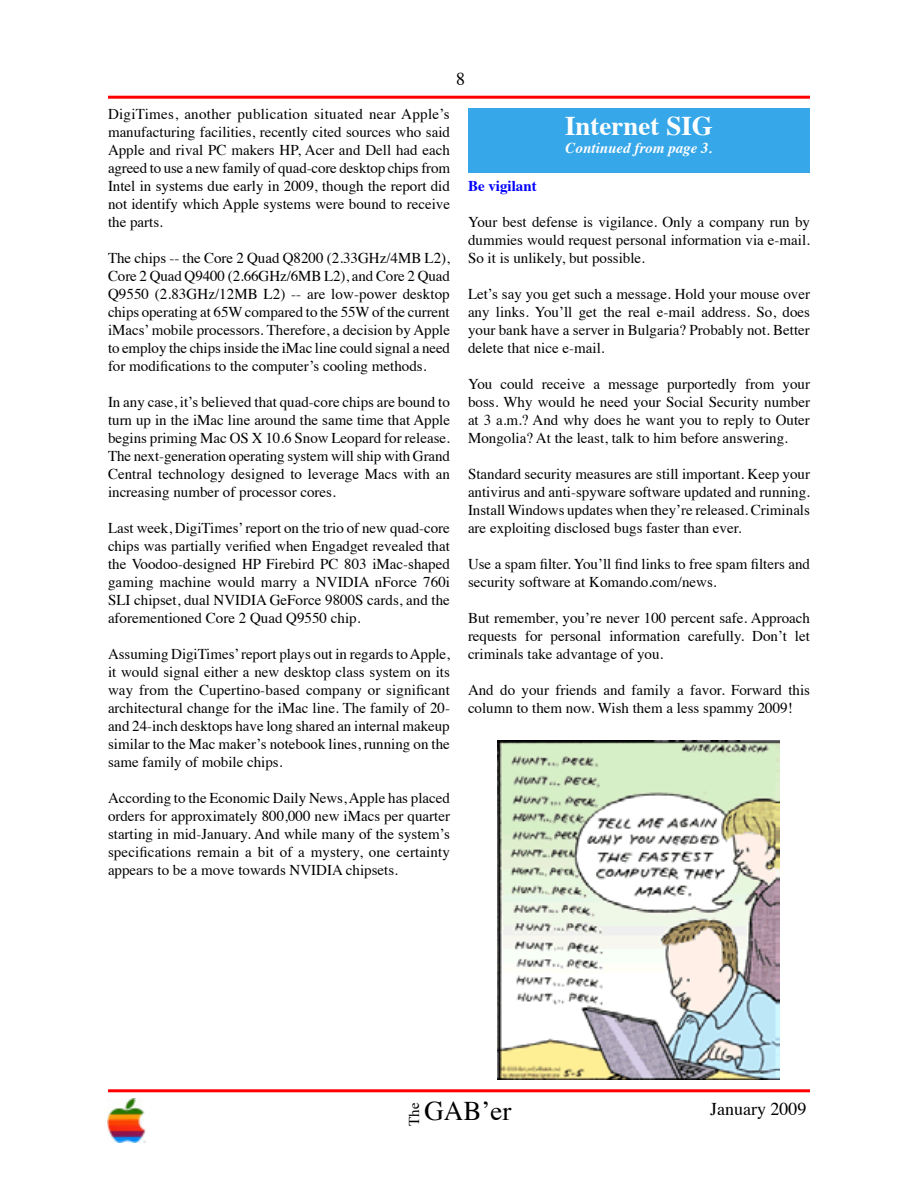
<style>
.page{position:relative;width:918px;height:1188px;background:#fff}
.page>*{position:absolute;margin:0;border:0;box-sizing:border-box;transform-origin:0 0}
.t1{font:700 27px "Times";color:#fff}
.t2{font:27px "Times";color:#000}
.t3{font:18px "Times";color:#000}
.t4{font:15px/18px "Times";color:#000;text-align:justify}
.t5{font:italic 700 15px "Times";color:#fff}
.t6{font:700 15px "Times";color:#00f}
</style>
<div class="page">
<img style="left:108px;top:1099px;width:38px;height:43px">
<hr style="left:108px;top:96px;width:702px;height:3px;background:#f00">
<hr style="left:108px;top:1089px;width:702px;height:3px;background:#f00">
<div style="left:468px;top:108px;width:342px;height:65px;background:#36a7e9"></div>
<img style="left:497px;top:741px;width:282px;height:339px">
<p class="t3" style="left:456px;top:62px;width:10px">8</p>
<p class="t4" style="left:108px;top:104px;width:344px">DigiTimes, another publication situated near Apple’s manufacturing facilities, recently cited sources who said Apple and rival PC makers HP, Acer and Dell had each agreed to use a new family of quad-core desktop chips from Intel in systems due early in 2009, though the report did not identify which Apple systems were bound to receive the parts.</p>
<p class="t4" style="left:108px;top:248px;width:344px">The chips -- the Core 2 Quad Q8200 (2.33GHz/4MB L2), Core 2 Quad Q9400 (2.66GHz/6MB L2), and Core 2 Quad Q9550 (2.83GHz/12MB L2) -- are low-power desktop chips operating at 65W compared to the 55W of the current iMacs’ mobile processors. Therefore, a decision by Apple to employ the chips inside the iMac line could signal a need for modifications to the computer’s cooling methods.</p>
<p class="t4" style="left:108px;top:392px;width:344px">In any case, it’s believed that quad-core chips are bound to turn up in the iMac line around the same time that Apple begins priming Mac OS X 10.6 Snow Leopard for release.<br>The next-generation operating system will ship with Grand Central technology designed to leverage Macs with an increasing number of processor cores.</p>
<p class="t4" style="left:108px;top:518px;width:344px">Last week, DigiTimes’ report on the trio of new quad-core chips was partially verified when Engadget revealed that the Voodoo-designed HP Firebird PC 803 iMac-shaped gaming machine would marry a NVIDIA nForce 760i SLI chipset, dual NVIDIA GeForce 9800S cards, and the aforementioned Core 2 Quad Q9550 chip.</p>
<p class="t4" style="left:108px;top:644px;width:344px">Assuming DigiTimes’ report plays out in regards to Apple, it would signal either a new desktop class system on its way from the Cupertino-based company or significant architectural change for the iMac line. The family of 20- and 24-inch desktops have long shared an internal makeup similar to the Mac maker’s notebook lines, running on the same family of mobile chips.</p>
<p class="t4" style="left:108px;top:788px;width:344px">According to the Economic Daily News, Apple has placed orders for approximately 800,000 new iMacs per quarter starting in mid-January. And while many of the system’s specifications remain a bit of a mystery, one certainty appears to be a move towards NVIDIA chipsets.</p>
<h1 class="t1" style="left:565px;top:100px;width:149px">Internet SIG</h1>
<p class="t5" style="left:566px;top:134px;width:148px">Continued from page 3.</p>
<p class="t6" style="left:468px;top:172px;width:70px">Be vigilant</p>
<p class="t4" style="left:468px;top:212px;width:344px">Your best defense is vigilance. Only a company run by dummies would request personal information via e-mail.<br>So it is unlikely, but possible.</p>
<p class="t4" style="left:468px;top:284px;width:344px">Let’s say you get such a message. Hold your mouse over any links. You’ll get the real e-mail address. So, does your bank have a server in Bulgaria? Probably not. Better delete that nice e-mail.</p>
<p class="t4" style="left:468px;top:374px;width:344px">You could receive a message purportedly from your boss. Why would he need your Social Security number at 3 a.m.? And why does he want you to reply to Outer Mongolia? At the least, talk to him before answering.</p>
<p class="t4" style="left:468px;top:464px;width:344px">Standard security measures are still important. Keep your antivirus and anti-spyware software updated and running.<br>Install Windows updates when they’re released. Criminals are exploiting disclosed bugs faster than ever.</p>
<p class="t4" style="left:468px;top:554px;width:343px">Use a spam filter. You’ll find links to free spam filters and security software at Komando.com/news.</p>
<p class="t4" style="left:468px;top:608px;width:344px">But remember, you’re never 100 percent safe. Approach requests for personal information carefully. Don’t let criminals take advantage of you.</p>
<p class="t4" style="left:468px;top:680px;width:344px">And do your friends and family a favor. Forward this column to them now. Wish them a less spammy 2009!</p>
<p class="t4" style="left:404px;top:1126px;width:25px;rotate:-90deg">The</p>
<h1 class="t2" style="left:424px;top:1086px;width:88px">GAB’er</h1>
<p class="t3" style="left:710px;top:1092px;width:98px">January 2009</p>
</div>
